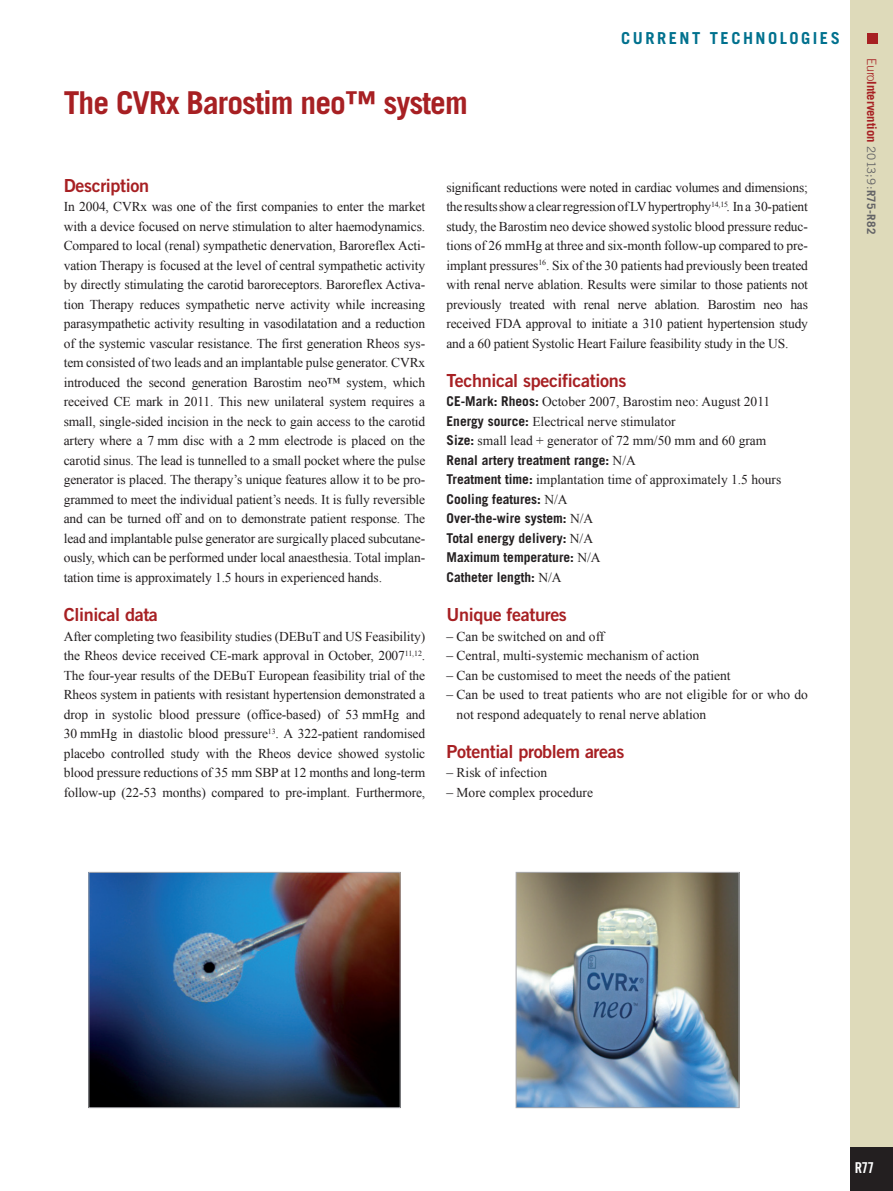
<style>
.page{position:relative;width:893px;height:1191px;background:#fff}
.page>*{position:absolute;margin:0;border:0;box-sizing:border-box;transform-origin:0 0}
.chapitre_titre{font:700 31.5px "Trade Gothic LT Std";letter-spacing:-.03em;color:#a72023}
.intertitre1{font:18px "Trade Gothic LT Std Bd 2";letter-spacing:-.02em;color:#a72023}
.t1{font:700 16.5px "Trade Gothic LT Std";letter-spacing:.15em;color:#00718e}
.t2{font:15px "Trade Gothic LT Std Bd Cn 20";color:#fff}
.text_1er_paragraph{font:13.5px/19.5px "Times New Roman";color:#231f20;text-align:justify}
.text_1er_paragraph-2{font:700 13.5px "Trade Gothic LT Std";color:#231f20}
.t3{font:700 12.75px "Trade Gothic LT Std";letter-spacing:-.01em;color:#a72023}
.s1{font-family:"Trade Gothic LT Std";font-weight:700}
.s2{font-family:"Times New Roman";font-weight:400}
.s3{font-weight:300}
.s4{font-weight:400;font-size:11.7px;color:#636366}
.s5{font-size:11.7px;color:#636366}
</style>
<div class="page">
<div style="left:850px;top:0;width:43px;height:1191px;background:#dedaba"></div>
<div style="left:850px;top:1147px;width:43px;height:44px;background:#231f20"></div>
<div style="left:867px;top:34px;width:11px;height:10px;background:#a72023"></div>
<img style="left:90px;top:874px;width:309px;height:232px">
<div style="left:88px;top:872px;width:313px;height:236px;border:1px solid #a8a9ad"></div>
<img style="left:518px;top:874px;width:219px;height:232px">
<div style="left:516px;top:872px;width:223px;height:236px;border:1px solid #a8a9ad"></div>
<p class="chapitre_titre" style="left:64px;top:83px;width:406px">The CVRx Barostim neo™ system</p>
<p class="t1" style="left:621px;top:28px;width:220px">CURRENT TECHNOLOGIES</p>
<p class="intertitre1" style="left:64px;top:174px;width:87px">Description</p>
<p class="text_1er_paragraph" style="left:64px;top:197px;width:363px">In 2004, CVRx was one of the first companies to enter the market with a device focused on nerve stimulation to alter haemodynamics.<br>Compared to local (renal) sympathetic denervation, Baroreflex Acti&shy;vation Therapy is focused at the level of central sympathetic activity by directly stimulating the carotid baroreceptors. Baroreflex Activa&shy;tion Therapy reduces sympathetic nerve activity while increasing parasympathetic activity resulting in vasodilatation and a reduction of the systemic vascular resistance. The first generation Rheos sys&shy;tem consisted of two leads and an implantable pulse generator. CVRx introduced the second generation Barostim neo™ system, which received CE mark in 2011. This new unilateral system requires a small, single-sided incision in the neck to gain access to the carotid artery where a 7 mm disc with a 2 mm electrode is placed on the carotid sinus. The lead is tunnelled to a small pocket where the pulse generator is placed. The therapy’s unique features allow it to be pro&shy;grammed to meet the individual patient’s needs. It is fully reversible and can be turned off and on to demonstrate patient response. The lead and implantable pulse generator are surgically placed subcutane&shy;ously, which can be performed under local anaesthesia. Total implan&shy;tation time is approximately 1.5 hours in experienced hands.</p>
<p class="intertitre1" style="left:64px;top:603px;width:96px">Clinical data</p>
<p class="text_1er_paragraph" style="left:64px;top:626px;width:363px">After completing two feasibility studies (DEBuT and US Feasibility) the Rheos device received CE-mark approval in October, 2007<sup>11,12</sup>.<br>The four-year results of the DEBuT European feasibility trial of the Rheos system in patients with resistant hypertension demonstrated a drop in systolic blood pressure (office-based) of 53 mmHg and 30 mmHg in diastolic blood pressure<sup>13</sup>. A 322-patient randomised placebo controlled study with the Rheos device showed systolic blood pressure reductions of 35 mm SBP at 12 months and long-term follow-up (22-53 months) compared to pre-implant. Furthermore,</p>
<p class="text_1er_paragraph" style="left:446px;top:177px;width:363px">significant reductions were noted in cardiac volumes and dimensions; the results show a clear regression of LV hypertrophy<sup>14,15</sup>. In a 30-patient study, the Barostim neo device showed systolic blood pressure reduc&shy;tions of 26 mmHg at three and six-month follow-up compared to pre&shy;implant pressures<sup>16</sup>. Six of the 30 patients had previously been treated with renal nerve ablation. Results were similar to those patients not previously treated with renal nerve ablation. Barostim neo has received FDA approval to initiate a 310 patient hypertension study and a 60 patient Systolic Heart Failure feasibility study in the US.</p>
<p class="intertitre1" style="left:446px;top:369px;width:181px">Technical specifications</p>
<p class="text_1er_paragraph" style="left:446px;top:392px;width:325px"><span class="s1">CE-Mark: Rheos:</span> October 2007, Barostim neo: August 2011</p>
<p class="text_1er_paragraph" style="left:446px;top:411px;width:231px"><span class="s1">Energy source:</span> Electrical nerve stimulator</p>
<p class="text_1er_paragraph" style="left:446px;top:431px;width:321px"><span class="s1">Size:</span> small lead + generator of 72 mm/50 mm and 60 gram</p>
<p class="text_1er_paragraph-2" style="left:446px;top:452px;width:191px">Renal artery treatment range: <span class="s2">N/A</span></p>
<p class="text_1er_paragraph" style="left:446px;top:470px;width:336px"><span class="s1">Treatment time:</span> implantation time of approximately 1.5 hours</p>
<p class="text_1er_paragraph-2" style="left:446px;top:491px;width:123px">Cooling features: <span class="s2">N/A</span></p>
<p class="text_1er_paragraph-2" style="left:446px;top:510px;width:148px">Over-the-wire system: <span class="s2">N/A</span></p>
<p class="text_1er_paragraph-2" style="left:446px;top:530px;width:148px">Total energy delivery: <span class="s2">N/A</span></p>
<p class="text_1er_paragraph-2" style="left:446px;top:549px;width:156px">Maximum temperature: <span class="s2">N/A</span></p>
<p class="text_1er_paragraph-2" style="left:446px;top:569px;width:117px">Catheter length: <span class="s2">N/A</span></p>
<p class="intertitre1" style="left:446px;top:603px;width:122px">Unique features</p>
<p class="text_1er_paragraph" style="left:446px;top:626px;width:159px">– Can be switched on and off</p>
<p class="text_1er_paragraph" style="left:446px;top:645px;width:254px">– Central, multi-systemic mechanism of action</p>
<p class="text_1er_paragraph" style="left:446px;top:665px;width:286px">– Can be customised to meet the needs of the patient</p>
<p class="text_1er_paragraph" style="left:457px;top:684px;width:353px;text-indent:-10px">– Can be used to treat patients who are not eligible for or who do not respond adequately to renal nerve ablation</p>
<p class="intertitre1" style="left:446px;top:740px;width:180px">Potential problem areas</p>
<p class="text_1er_paragraph" style="left:446px;top:762px;width:102px">– Risk of infection</p>
<p class="text_1er_paragraph" style="left:446px;top:782px;width:148px">– More complex procedure</p>
<p class="t3" style="left:879px;top:58px;width:177px;rotate:90deg"><span class="s3">Euro</span>Intervention <span class="s4">2013;9:</span><span class="s5">R75-R82</span></p>
<p class="t2" style="left:855px;top:1158px;width:21px">R77</p>
</div>
